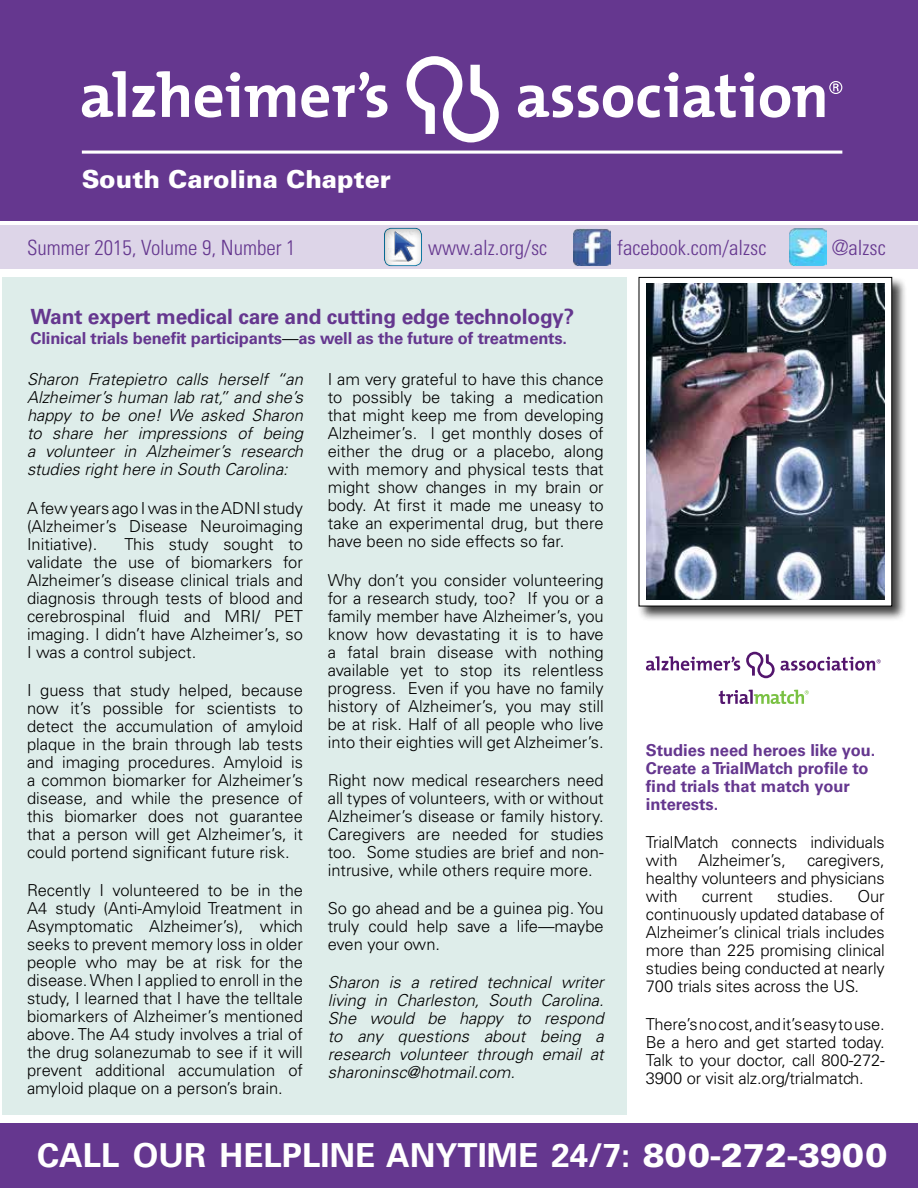
<style>
.page{position:relative;width:918px;height:1188px;background:#fff}
.page>*{position:absolute;margin:0;border:0;box-sizing:border-box;transform-origin:0 0}
.t1{font:700 33px "Univers LT Std";color:#fff}
.t2{font:900 24.75px "Univers LT Std";color:#fff}
.t3{font:300 condensed 21px "Univers LT Std";color:#65378f}
.t4{font:700 21px "Univers LT Std";letter-spacing:-.01em;color:#65378f}
.t5{font:300 16.5px/18px "Univers LT Std";color:#000;text-align:justify}
.t6{font:italic 300 16.5px/18px "Univers LT Std";color:#000;text-align:justify}
.t7{font:700 16.5px/18px "Univers LT Std";letter-spacing:-.01em;color:#65378f}
.s1{font-weight:300;color:#000}
.s2{font-weight:900}
</style>
<div class="page">
<div style="left:2px;top:277px;width:624px;height:838px;background:#deedea"></div>
<div style="left:0;top:0;width:918px;height:220px;background:#65378f"></div>
<div style="left:0;top:226px;width:918px;height:43px;background:#ddd5e8"></div>
<svg style="left:407px;top:56px;width:92px;height:86px"></svg>
<svg style="left:518px;top:72px;width:160px;height:46px"></svg>
<svg style="left:684px;top:72px;width:70px;height:46px"></svg>
<svg style="left:82px;top:71px;width:44px;height:47px"></svg>
<svg style="left:132px;top:71px;width:57px;height:46px"></svg>
<svg style="left:195px;top:72px;width:100px;height:46px"></svg>
<svg style="left:301px;top:72px;width:87px;height:46px"></svg>
<svg style="left:760px;top:81px;width:82px;height:37px"></svg>
<hr style="left:82px;top:151px;width:760px;height:3px;background:#fff">
<div style="left:0;top:1123px;width:918px;height:65px;background:#65378f"></div>
<img style="left:574px;top:228px;width:37px;height:38px">
<img style="left:790px;top:228px;width:37px;height:38px">
<div style="left:382px;top:227px;width:40px;height:41px;background:#000;opacity:.34"></div>
<img style="left:388px;top:232px;width:30px;height:30px">
<div style="left:637px;top:276px;width:270px;height:345px;background:#000;opacity:.75"></div>
<div style="left:639px;top:277px;width:253px;height:329px;background:#fff"></div>
<img style="left:646px;top:284px;width:239px;height:316px">
<svg style="left:746px;top:652px;width:29px;height:26px"></svg>
<svg style="left:646px;top:656px;width:94px;height:15px"></svg>
<svg style="left:781px;top:657px;width:100px;height:14px"></svg>
<svg style="left:719px;top:690px;width:90px;height:14px"></svg>
<h2 class="t2" style="left:82px;top:163px;width:311px">South Carolina Chapter</h2>
<p class="t3" style="left:27px;top:235px;width:270px">Summer 2015, Volume 9, Number 1</p>
<p class="t3" style="left:428px;top:235px;width:121px">www.alz.org/sc</p>
<p class="t3" style="left:617px;top:235px;width:151px">facebook.com/alzsc</p>
<p class="t3" style="left:832px;top:235px;width:56px">@alzsc</p>
<p class="t4" style="left:31px;top:305px;width:545px">Want expert medical care and cutting edge technology?</p>
<p class="t7" style="left:31px;top:329px;width:538px">Clinical trials benefit participants<span class="s1">—</span>as well as the future of treatments.</p>
<p class="t6" style="left:27px;top:371px;width:278px">Sharon Fratepietro calls herself “an Alzheimer’s human lab rat,” and she’s happy to be one! We asked Sharon to share her impressions of being a volunteer in Alzheimer’s research studies right here in South Carolina:</p>
<p class="t5" style="left:27px;top:499px;width:278px">A few years ago I was in the ADNI study (Alzheimer’s Disease Neuroimaging Initiative).</p>
<p class="t5" style="left:328px;top:371px;width:278px">I am very grateful to have this chance to possibly be taking a medication that might keep me from developing Alzheimer’s. I get monthly doses of either the drug or a placebo, along with memory and physical tests that might show changes in my brain or body. At first it made me uneasy to take an experimental drug, but there have been no side effects so far.</p>
<p class="t5" style="left:328px;top:571px;width:278px">Why don’t you consider volunteering for a research study, too? If you or a family member have Alzheimer’s, you know how devastating it is to have a fatal brain disease with nothing available yet to stop its relentless progress. Even if you have no family history of Alzheimer’s, you may still be at risk. Half of all people who live into their eighties will get Alzheimer’s.</p>
<p class="t5" style="left:328px;top:771px;width:278px">Right now medical researchers need all types of volunteers, with or without Alzheimer’s disease or family history.<br>Caregivers are needed for studies too. Some studies are brief and non&shy;intrusive, while others require more.</p>
<p class="t5" style="left:328px;top:899px;width:278px">So go ahead and be a guinea pig. You truly could help save a life—maybe even your own.</p>
<p class="t6" style="left:328px;top:974px;width:278px">Sharon is a retired technical writer living in Charleston, South Carolina.<br>She would be happy to respond to any questions about being a research volunteer through email at sharoninsc@hotmail.com.</p>
<p class="t5" style="left:27px;top:535px;width:278px;text-indent:97px">This study sought to validate the use of biomarkers for Alzheimer’s disease clinical trials and diagnosis through tests of blood and cerebrospinal fluid and MRI/ PET imaging. I didn’t have Alzheimer’s, so I was a control subject.</p>
<p class="t5" style="left:27px;top:681px;width:278px">I guess that study helped, because now it’s possible for scientists to detect the accumulation of amyloid plaque in the brain through lab tests and imaging procedures. Amyloid is a common biomarker for Alzheimer’s disease, and while the presence of this biomarker does not guarantee that a person will get Alzheimer’s, it could portend significant future risk.</p>
<p class="t5" style="left:27px;top:881px;width:278px">Recently I volunteered to be in the A4 study (Anti-Amyloid Treatment in Asymptomatic Alzheimer’s), which seeks to prevent memory loss in older people who may be at risk for the disease. When I applied to enroll in the study, I learned that I have the telltale biomarkers of Alzheimer’s mentioned above. The A4 study involves a trial of the drug solanezumab to see if it will prevent additional accumulation of amyloid plaque on a person’s brain.</p>
<p class="t7" style="left:646px;top:741px;width:231px">Studies need heroes like you.<br>Create a TrialMatch profile to find trials that match your interests.</p>
<p class="t5" style="left:646px;top:833px;width:240px">TrialMatch connects individuals with</p>
<p class="t5" style="left:646px;top:851px;width:240px;text-indent:161px">caregivers, healthy volunteers and physicians with</p>
<p class="t5" style="left:698px;top:851px;width:89px">Alzheimer’s,</p>
<p class="t5" style="left:646px;top:887px;width:240px;text-indent:212px">Our continuously updated database of Alzheimer’s clinical trials includes more than 225 promising clinical studies being conducted at nearly 700 trials sites across the US.</p>
<p class="t5" style="left:646px;top:1016px;width:240px">There’s no cost, and it’s easy to use.<br>Be a hero and get started today.<br>Talk to your doctor, call 800-272- 3900 or visit alz.org/trialmatch.</p>
<p class="t5" style="left:702px;top:887px;width:53px">current</p>
<p class="t5" style="left:777px;top:887px;width:58px">studies.</p>
<h1 class="t1" style="left:37px;top:1136px;width:852px">CALL OUR HELPLINE ANYTIME 24/7: <span class="s2">800-272-3900</span></h1>
</div>
